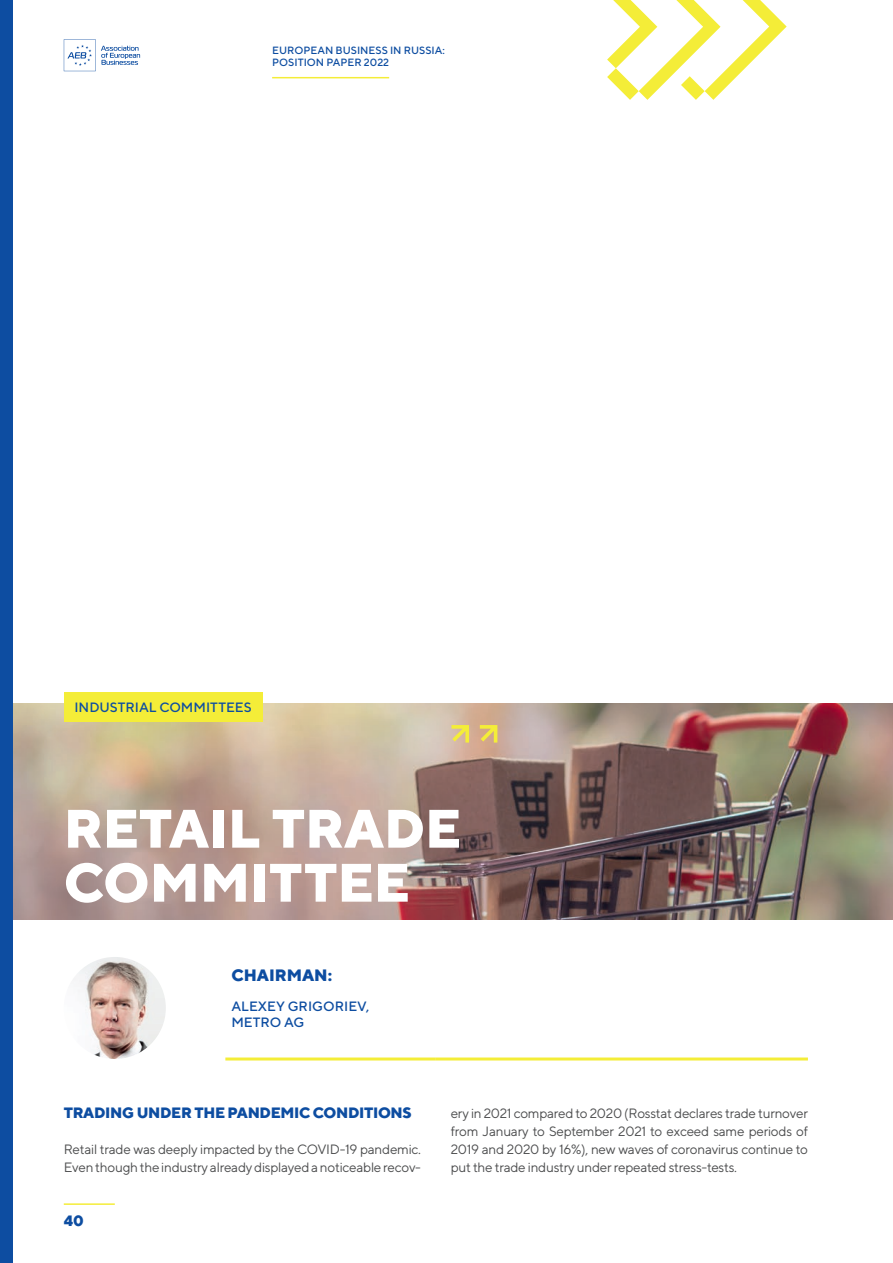
<style>
.page{position:relative;width:893px;height:1263px;background:#fff}
.page>*{position:absolute;margin:0;border:0;box-sizing:border-box;transform-origin:0 0}
.t1{font:800 54px/54px "TT Norms";color:#fff}
.t2{font:800 16.5px "TT Norms";color:#0d4da1}
.t3{font:800 15px "TT Norms";letter-spacing:-.02em;color:#0d4da1}
.t4{font:13.5px/18px "TT Norms";letter-spacing:-.02em;color:#4b4c4d}
.t5{font:500 13.5px/16.5px "TT Norms";color:#0d4da1}
.t6{font:500 10.5px/12px "TT Norms";color:#0d4da1}
</style>
<div class="page">
<img style="left:13px;top:704px;width:879px;height:216px">
<svg style="left:451px;top:725px;width:18px;height:17px"></svg>
<svg style="left:480px;top:725px;width:17px;height:17px"></svg>
<div style="left:64px;top:693px;width:198px;height:29px;background:#f4ed38"></div>
<hr style="left:225px;top:1057px;width:211px;height:3px;background:#f4ed38">
<hr style="left:436px;top:1057px;width:372px;height:3px;background:#f4ed38">
<img style="left:64px;top:957px;width:102px;height:102px;border-radius:51px">
<div style="left:0;top:0;width:13px;height:1263px;background:#0d4da1"></div>
<svg style="left:64px;top:39px;width:76px;height:32px"></svg>
<svg style="left:607px;top:0;width:180px;height:100px"></svg>
<hr style="left:272px;top:77px;width:117px;height:1px;background:#f4ed38">
<hr style="left:64px;top:1203px;width:51px;height:2px;background:#f4ed38">
<p class="t6" style="left:272px;top:44px;width:174px">EUROPEAN BUSINESS IN RUSSIA:<br>POSITION PAPER 2022</p>
<p class="t5" style="left:74px;top:699px;width:179px">INDUSTRIAL COMMITTEES</p>
<h1 class="t1" style="left:64px;top:800px;width:399px">RETAIL TRADE<br>COMMITTEE</h1>
<p class="t2" style="left:231px;top:965px;width:102px">CHAIRMAN:</p>
<p class="t5" style="left:231px;top:997px;width:139px">ALEXEY GRIGORIEV,<br>METRO AG</p>
<p class="t3" style="left:64px;top:1103px;width:349px">TRADING UNDER THE PANDEMIC CONDITIONS</p>
<p class="t4" style="left:64px;top:1140px;width:359px">Retail trade was deeply impacted by the COVID-19 pandemic.<br>Even though the industry already displayed a noticeable recov-</p>
<p class="t3" style="left:64px;top:1211px;width:22px">40</p>
<p class="t4" style="left:451px;top:1104px;width:359px;text-align:justify">ery in 2021 compared to 2020 (Rosstat declares trade turnover from January to September 2021 to exceed same periods of 2019 and 2020 by 16%), new waves of coronavirus continue to put the trade industry under repeated stress-tests.</p>
</div>
